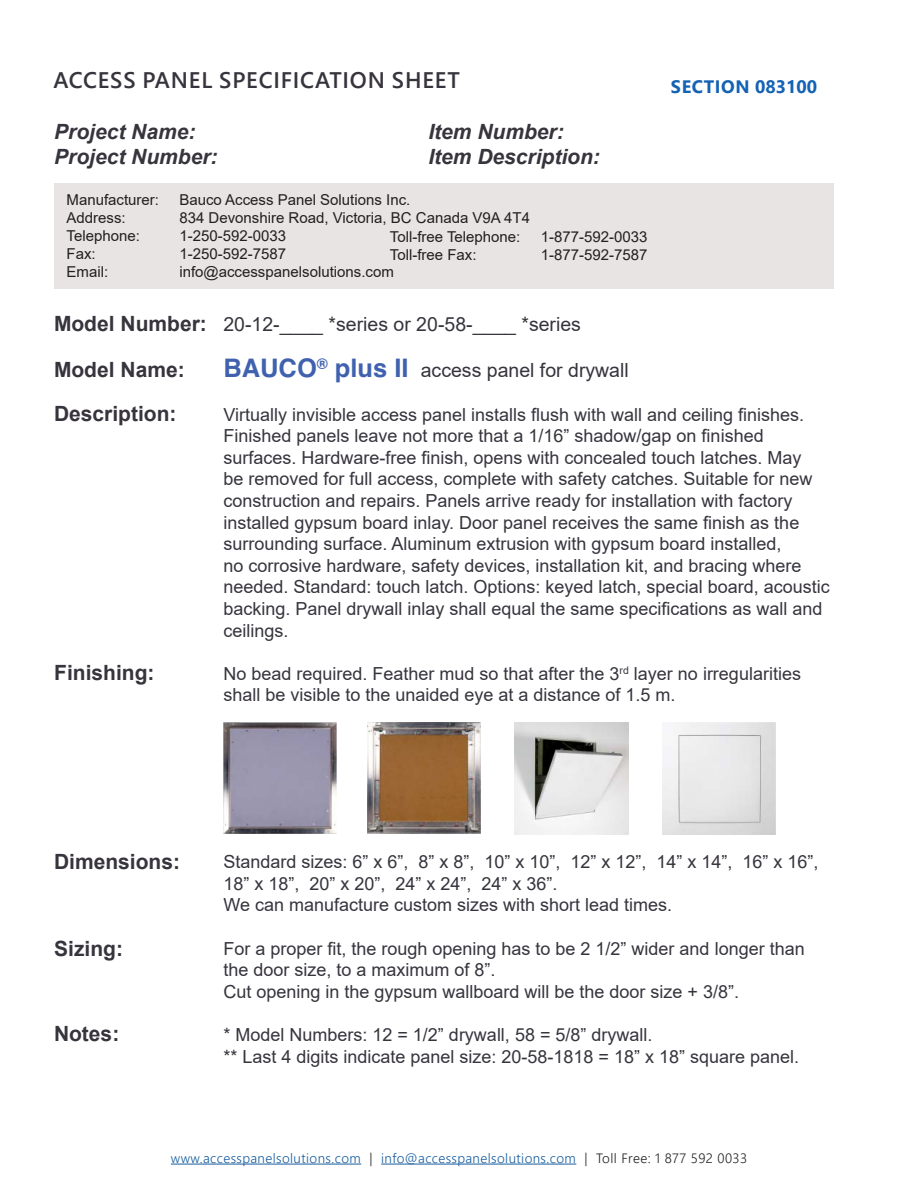
<style>
.page{position:relative;width:918px;height:1188px;background:#fff}
.page>*{position:absolute;margin:0;border:0;box-sizing:border-box;transform-origin:0 0}
.t1{font:700 25.5px "Helvetica";color:#4062ae}
.t2{font:600 22.5px "Segoe UI";letter-spacing:.035em;color:#37343d}
.t3{font:700 21px "Arial";color:#37343d}
.t4{font:italic 700 21px "Arial";color:#37343d}
.t5{font:19.5px "Arial";color:#37343d}
.t6{font:18px/21.6px "Arial";color:#37343d}
.t7{font:700 18px "Segoe UI";letter-spacing:.035em;color:#1462b4}
.t8{font:15px "Arial";color:#231f20}
.t9{font:300 13.5px "Segoe UI";letter-spacing:.03em;color:#175d9e}
.s1{color:#231f20}
</style>
<div class="page">
<hr style="left:171px;top:1164px;width:190px;height:1px;background:#175d9e">
<hr style="left:381px;top:1164px;width:195px;height:1px;background:#175d9e">
<div style="left:54px;top:184px;width:779px;height:105px;background:#e8e4e3"></div>
<img style="left:223px;top:722px;width:114px;height:112px">
<img style="left:367px;top:722px;width:114px;height:112px">
<img style="left:515px;top:722px;width:113px;height:113px">
<img style="left:662px;top:722px;width:113px;height:113px">
<p class="t2" style="left:53px;top:62px;width:408px">ACCESS PANEL SPECIFICATION SHEET</p>
<p class="t7" style="left:671px;top:72px;width:148px">SECTION 083100</p>
<p class="t4" style="left:54px;top:118px;width:143px">Project Name:</p>
<p class="t4" style="left:54px;top:143px;width:165px">Project Number:</p>
<p class="t4" style="left:428px;top:118px;width:137px">Item Number:</p>
<p class="t4" style="left:428px;top:143px;width:173px">Item Description:</p>
<p class="t8" style="left:67px;top:190px;width:94px">Manufacturer:</p>
<p class="t8" style="left:67px;top:208px;width:61px">Address:</p>
<p class="t8" style="left:67px;top:226px;width:75px">Telephone:</p>
<p class="t8" style="left:67px;top:244px;width:31px">Fax:</p>
<p class="t8" style="left:67px;top:262px;width:43px">Email:</p>
<p class="t8" style="left:179px;top:190px;width:232px">Bauco Access Panel Solutions Inc.</p>
<p class="t8" style="left:179px;top:208px;width:352px">834 Devonshire Road, Victoria, BC Canada V9A 4T4</p>
<p class="t8" style="left:179px;top:226px;width:108px">1-250-592-0033</p>
<p class="t8" style="left:179px;top:244px;width:108px">1-250-592-7587</p>
<p class="t8" style="left:179px;top:262px;width:216px">info@accesspanelsolutions.com</p>
<p class="t8" style="left:390px;top:226px;width:132px">Toll-free Telephone:</p>
<p class="t8" style="left:390px;top:244px;width:88px">Toll-free Fax:</p>
<p class="t8" style="left:541px;top:226px;width:108px">1-877-592-0033</p>
<p class="t8" style="left:541px;top:244px;width:108px">1-877-592-7587</p>
<p class="t3" style="left:54px;top:308px;width:154px">Model Number:</p>
<p class="t3" style="left:54px;top:355px;width:132px">Model Name:</p>
<p class="t3" style="left:54px;top:399px;width:124px">Description:</p>
<p class="t3" style="left:54px;top:658px;width:102px">Finishing:</p>
<p class="t5" style="left:223px;top:311px;width:359px">20-12-____ *series or 20-58-____ *series</p>
<p class="t1" style="left:223px;top:348px;width:187px">BAUCO<sup>®</sup> plus II</p>
<p class="t5" style="left:421px;top:357px;width:210px">access panel for drywall</p>
<p class="t6" style="left:223px;top:403px;width:608px">Virtually invisible access panel installs flush with wall and ceiling finishes.<br>Finished panels leave not more that a 1/16” shadow/gap on finished surfaces. Hardware-free finish, opens with concealed touch latches. May<br>be removed for full access, complete with safety catches. Suitable for new construction and repairs. Panels arrive ready for installation with factory installed gypsum board inlay. Door panel receives the same finish as the surrounding surface. Aluminum extrusion with gypsum board installed,<br>no corrosive hardware, safety devices, installation kit, and bracing where needed. Standard: touch latch. Options: keyed latch, special board, acoustic backing. Panel drywall inlay shall equal the same specifications as wall and ceilings.</p>
<p class="t6" style="left:223px;top:663px;width:579px">No bead required. Feather mud so that after the 3<sup>rd</sup> layer no irregularities shall be visible to the unaided eye at a distance of 1.5 m.</p>
<p class="t3" style="left:54px;top:847px;width:128px">Dimensions:</p>
<p class="t3" style="left:54px;top:934px;width:70px">Sizing:</p>
<p class="t3" style="left:54px;top:1019px;width:67px">Notes:</p>
<p class="t6" style="left:223px;top:851px;width:597px">Standard sizes: 6” x 6”, 8” x 8”, 10” x 10”, 12” x 12”, 14” x 14”, 16” x 16”,</p>
<p class="t6" style="left:223px;top:872px;width:336px">18” x 18”, 20” x 20”, 24” x 24”, 24” x 36”.</p>
<p class="t6" style="left:223px;top:894px;width:450px">We can manufacture custom sizes with short lead times.</p>
<p class="t6" style="left:223px;top:937px;width:583px">For a proper fit, the rough opening has to be 2 1/2” wider and longer than the door size, to a maximum of 8”.</p>
<p class="t6" style="left:223px;top:980px;width:517px">Cut opening in the gypsum wallboard will be the door size + 3/8”.</p>
<p class="t6" style="left:223px;top:1024px;width:431px">* Model Numbers: 12 = 1/2” drywall, 58 = 5/8” drywall.</p>
<p class="t6" style="left:223px;top:1045px;width:577px">** Last 4 digits indicate panel size: 20-58-1818 = 18” x 18” square panel.</p>
<p class="t9" style="left:171px;top:1147px;width:578px">www.accesspanelsolutions.com <span class="s1">|</span> info@accesspanelsolutions.com <span class="s1">| Toll Free: 1 877 592 0033</span></p>
</div>
